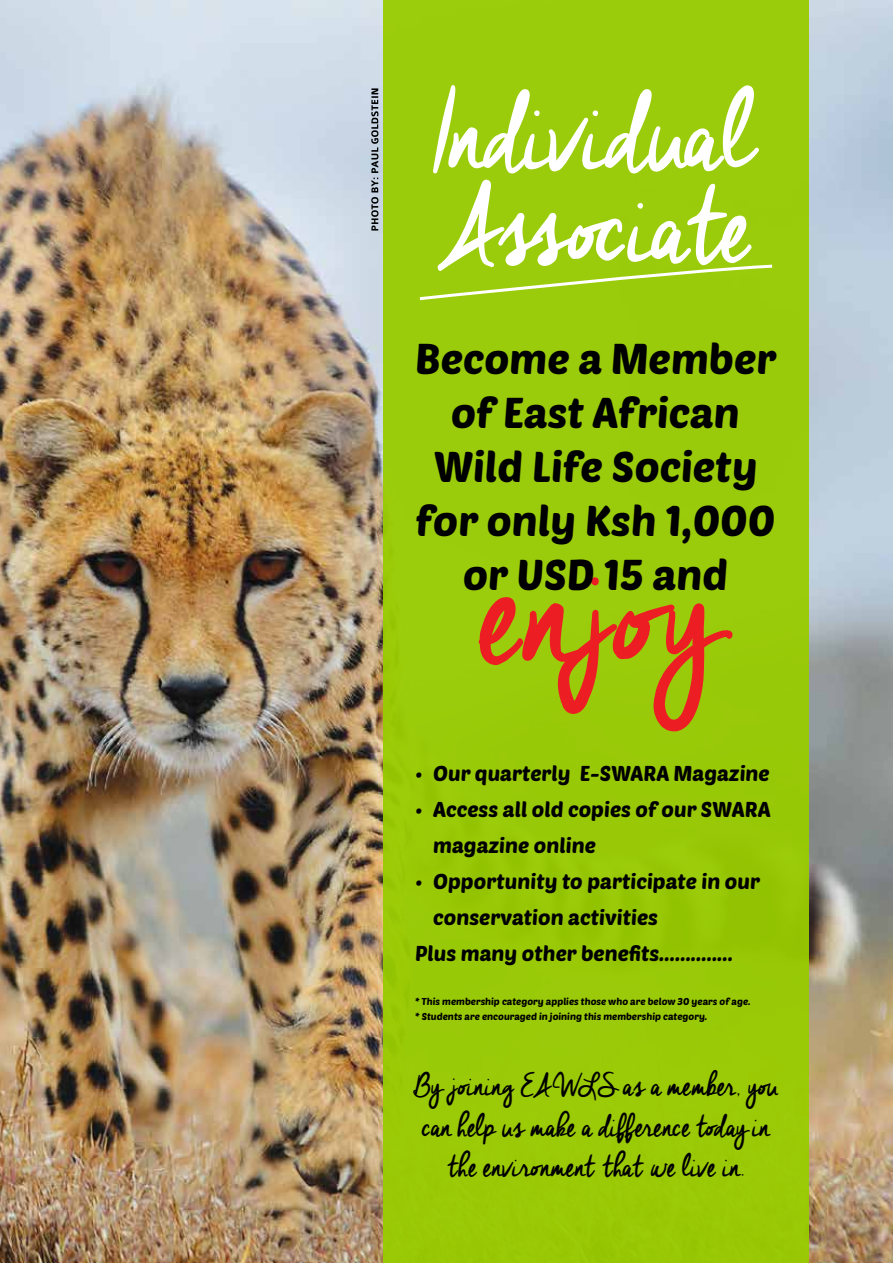
<style>
.page{position:relative;width:893px;height:1263px;background:#fff}
.page>*{position:absolute;margin:0;border:0;box-sizing:border-box;transform-origin:0 0}
.t1{font:42px/54px "Poetsen One";color:#000;text-align:center}
.t2{font:31.5px/40.5px "Cheddar Jack";letter-spacing:-.04em;color:#000;text-align:center}
.t3{font:21px/36px "Poetsen One";color:#000}
.t4{font:9.75px/15px "Poetsen One";color:#000}
</style>
<div class="page">
<img style="left:0;top:0;width:893px;height:1263px">
<div style="left:383px;top:0;width:426px;height:1263px;background:#9aca08"></div>
<svg style="left:479px;top:577px;width:254px;height:155px"></svg>
<svg style="left:419px;top:85px;width:354px;height:216px"></svg>
<svg style="left:371px;top:88px;width:7px;height:143px"></svg>
<h1 class="t1" style="left:415px;top:330px;width:363px">Become a Member of East African<br>Wild Life Society for only Ksh 1,000 or USD 15 and</h1>
<p class="t3" style="left:415px;top:755px;width:356px">• Our quarterly E-SWARA Magazine</p>
<p class="t3" style="left:433px;top:791px;width:339px;text-indent:-18px">• Access all old copies of our SWARA magazine online</p>
<p class="t3" style="left:415px;top:863px;width:346px">• Opportunity to participate in our</p>
<p class="t3" style="left:433px;top:899px;width:226px">conservation activities</p>
<p class="t3" style="left:415px;top:935px;width:319px">Plus many other benefits..............</p>
<p class="t4" style="left:415px;top:993px;width:337px">* This membership category applies those who are below 30 years of age. * Students are encouraged in joining this membership category.</p>
<h2 class="t2" style="left:413px;top:1069px;width:366px">By joining EAWLS as a member, you can help us make a difference today in the environment that we live in.</h2>
</div>
